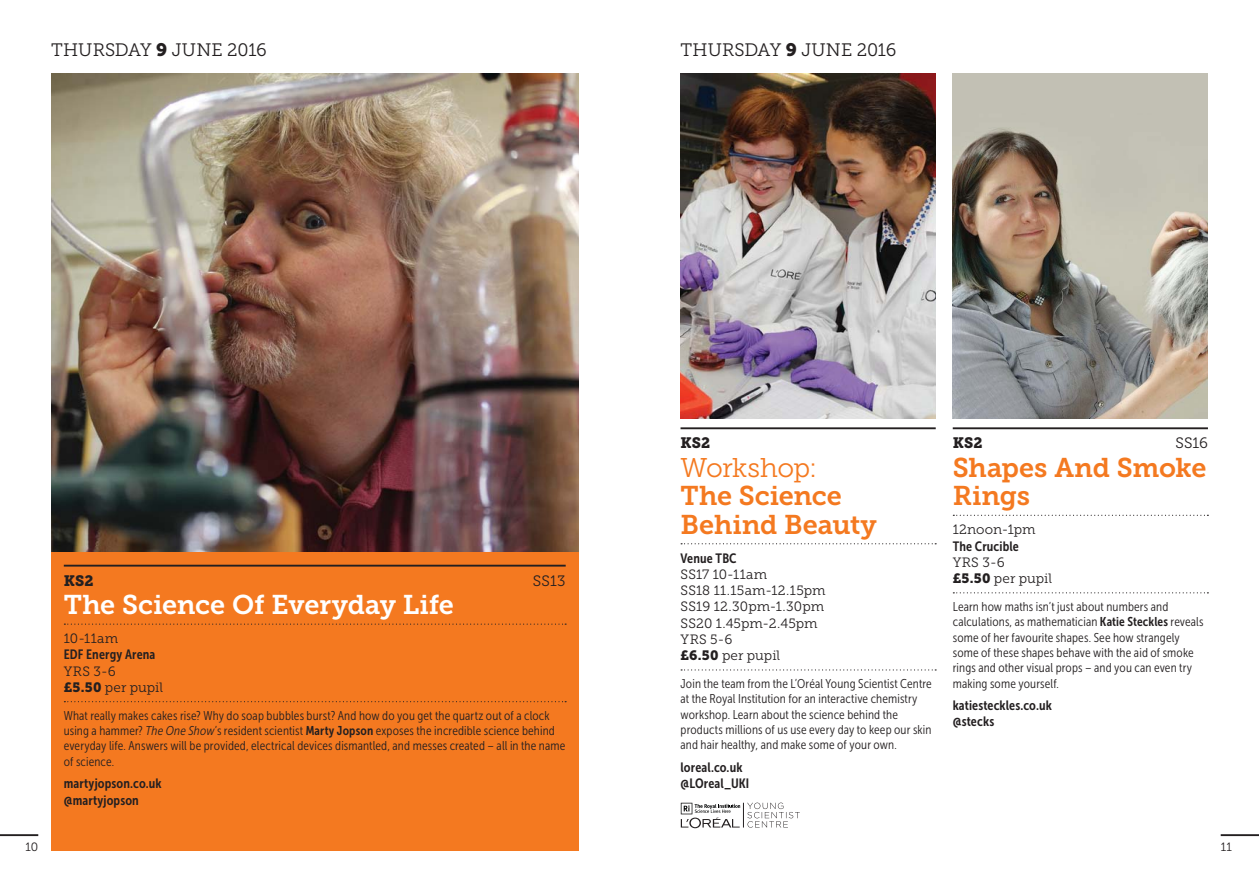
<style>
.page{position:relative;width:1259px;height:893px;background:#fff}
.page>*{position:absolute;margin:0;border:0;box-sizing:border-box;transform-origin:0 0}
.t1{font:27px/28.5px "Museo Slab 700";letter-spacing:-.005em;color:#f47920}
.t2{font:27px "Museo Slab 700";letter-spacing:-.005em;color:#fff}
.t3{font:27px "Museo Slab 300";letter-spacing:-.02em;color:#f47920}
.t4{font:18px "Museo Slab 300";letter-spacing:-.005em;color:#231f20}
.t5{font:15px "Museo Slab 900";letter-spacing:.005em;color:#231f20}
.t6{font:15px "Museo Slab 300";letter-spacing:.005em;color:#231f20}
.t7{font:13.5px/16.2px "Museo Slab 300";letter-spacing:.005em;color:#231f20}
.t8{font:13.5px/16.2px "Museo Sans Condensed 700";letter-spacing:.01em;color:#231f20}
.t9{font:12.75px/15.3px "Museo Sans Condensed 300";letter-spacing:.01em;color:#231f20}
.t10{font:12px "Museo Slab 300";color:#231f20}
.s1{font-family:"Museo Slab 900"}
.s2{font-style:italic}
.s3{font-family:"Museo Sans Condensed 700"}
</style>
<div class="page">
<div style="left:51px;top:552px;width:527px;height:298px;background:#f47920"></div>
<img style="left:952px;top:74px;width:256px;height:345px">
<img style="left:51px;top:74px;width:527px;height:478px">
<img style="left:680px;top:74px;width:255px;height:345px">
<hr style="left:64px;top:565px;width:502px;height:2px;background:#231f20">
<svg style="left:64px;top:624px;width:502px;height:1px"></svg>
<svg style="left:64px;top:701px;width:502px;height:1px"></svg>
<hr style="left:680px;top:427px;width:255px;height:2px;background:#231f20">
<svg style="left:681px;top:543px;width:255px;height:1px"></svg>
<svg style="left:681px;top:669px;width:255px;height:1px"></svg>
<svg style="left:681px;top:803px;width:119px;height:25px"></svg>
<hr style="left:0;top:834px;width:38px;height:2px;background:#231f20">
<hr style="left:1220px;top:834px;width:39px;height:2px;background:#231f20">
<hr style="left:952px;top:427px;width:256px;height:2px;background:#231f20">
<svg style="left:953px;top:515px;width:255px;height:1px"></svg>
<svg style="left:953px;top:592px;width:255px;height:1px"></svg>
<h2 class="t4" style="left:51px;top:43px;width:217px">THURSDAY <span class="s1">9</span> JUNE 2016</h2>
<h2 class="t4" style="left:680px;top:43px;width:217px">THURSDAY <span class="s1">9</span> JUNE 2016</h2>
<p class="t5" style="left:64px;top:575px;width:31px">KS2</p>
<p class="t6" style="left:533px;top:575px;width:34px">SS13</p>
<h1 class="t2" style="left:64px;top:595px;width:392px">The Science Of Everyday Life</h1>
<p class="t7" style="left:64px;top:632px;width:56px">10-11am</p>
<p class="t8" style="left:64px;top:648px;width:93px">EDF Energy Arena</p>
<p class="t7" style="left:64px;top:664px;width:101px">YRS 3-6<br><span class="s1">£5.50</span> per pupil</p>
<p class="t9" style="left:64px;top:709px;width:503px">What really makes cakes rise? Why do soap bubbles burst? And how do you get the quartz out of a clock using a hammer? <span class="s2">The One Show</span>’s resident scientist <span class="s3">Marty Jopson</span> exposes the incredible science behind everyday life. Answers will be provided, electrical devices dismantled, and messes created – all in the name of science.</p>
<p class="t8" style="left:64px;top:777px;width:99px">martyjopson.co.uk @martyjopson</p>
<p class="t5" style="left:680px;top:438px;width:31px">KS2</p>
<h1 class="t3" style="left:680px;top:458px;width:138px">Workshop:</h1>
<h1 class="t1" style="left:680px;top:484px;width:198px">The Science<br>Behind Beauty</h1>
<p class="t8" style="left:680px;top:551px;width:58px">Venue TBC</p>
<p class="t7" style="left:680px;top:568px;width:147px">SS17 10-11am<br>SS18 11.15am-12.15pm<br>SS19 12.30pm-1.30pm<br>SS20 1.45pm-2.45pm<br>YRS 5-6<br><span class="s1">£6.50</span> per pupil</p>
<p class="t9" style="left:680px;top:677px;width:253px">Join the team from the L’Oréal Young Scientist Centre at the Royal Institution for an interactive chemistry workshop. Learn about the science behind the products millions of us use every day to keep our skin and hair healthy, and make some of your own.</p>
<p class="t8" style="left:680px;top:760px;width:70px">loreal.co.uk @LOreal_UKI</p>
<p class="t5" style="left:952px;top:438px;width:31px">KS2</p>
<p class="t6" style="left:1175px;top:438px;width:34px">SS16</p>
<h1 class="t1" style="left:952px;top:456px;width:255px">Shapes And Smoke<br>Rings</h1>
<p class="t7" style="left:952px;top:523px;width:84px">12noon-1pm</p>
<p class="t8" style="left:952px;top:539px;width:68px">The Crucible</p>
<p class="t7" style="left:952px;top:555px;width:101px">YRS 3-6<br><span class="s1">£5.50</span> per pupil</p>
<p class="t9" style="left:952px;top:600px;width:252px">Learn how maths isn’t just about numbers and calculations, as mathematician <span class="s3">Katie Steckles</span> reveals some of her favourite shapes. See how strangely some of these shapes behave with the aid of smoke rings and other visual props – and you can even try making some yourself.</p>
<p class="t8" style="left:952px;top:699px;width:101px">katiesteckles.co.uk @stecks</p>
<p class="t10" style="left:25px;top:842px;width:14px">10</p>
<p class="t10" style="left:1220px;top:842px;width:13px">11</p>
</div>
